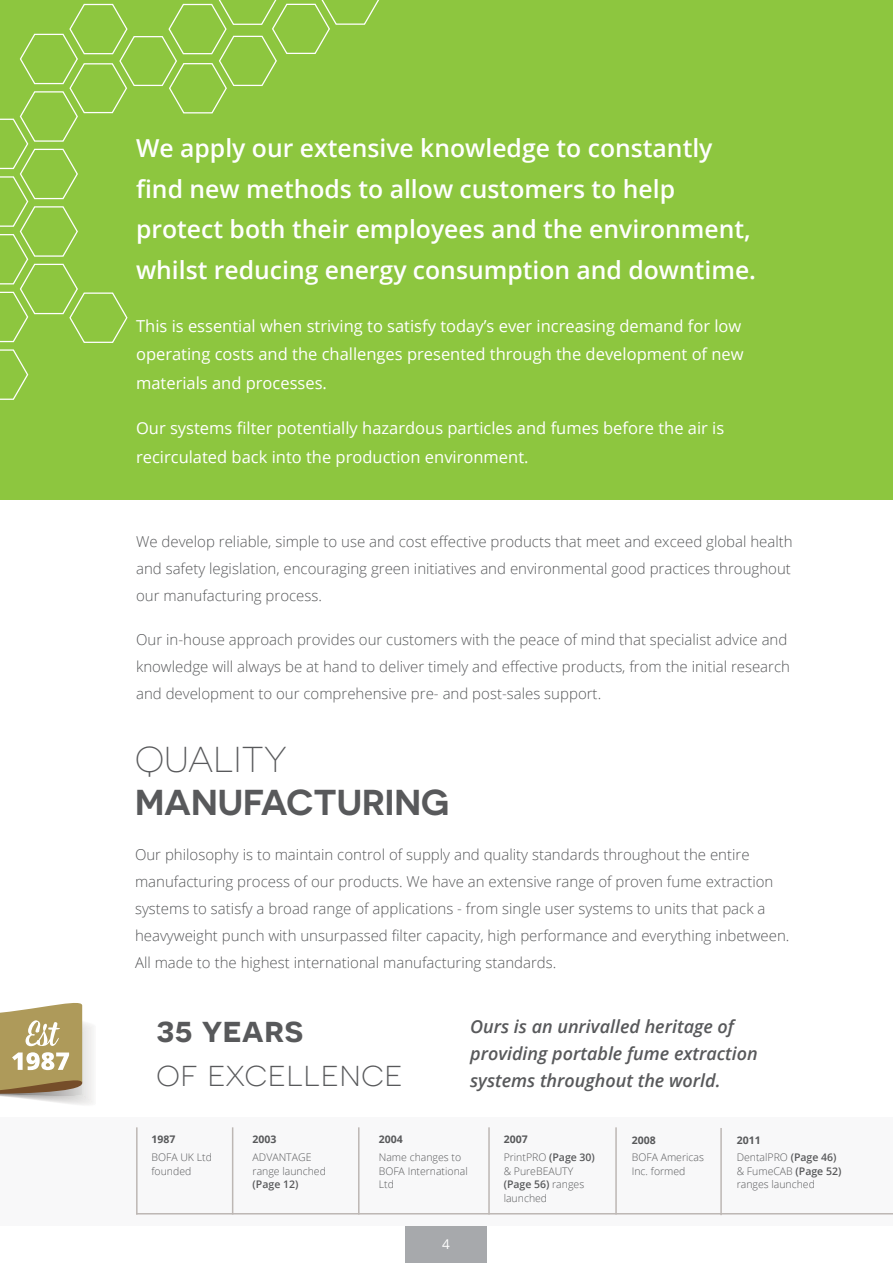
<style>
.page{position:relative;width:893px;height:1263px;background:#fff}
.page>*{position:absolute;margin:0;border:0;box-sizing:border-box;transform-origin:0 0}
.t1{font:600 36px "Novecentosanswide";color:#58595b}
.t2{font:300 36px "Novecentosanswide";color:#58595b}
.t3{font:600 24.75px/40.5px "Open Sans";color:#fff}
.t4{font:italic 600 18px/27px "Open Sans";color:#58595b}
.t5{font:16.5px/28.5px "Open Sans";color:#fff}
.t6{font:300 15px/27px "Open Sans";color:#58595b}
.t7{font:13.5px "Open Sans";color:#fff}
.t8{font:300 10.5px/13.5px "Open Sans";color:#58595b}
.t9{font:700 10.5px "Open Sans";color:#58595b}
.t10{font:600 10.5px "Open Sans";color:#58595b}
.s1{font-weight:700}
.s2{font-weight:600}
</style>
<div class="page">
<div style="left:405px;top:1225px;width:81px;height:38px;background:#a7a9ac"></div>
<div style="left:0;top:1117px;width:893px;height:109px;background:#f8f8f9"></div>
<div style="left:0;top:0;width:893px;height:500px;background:#8dc63f"></div>
<svg style="left:0;top:33px;width:128px;height:367px"></svg>
<svg style="left:69px;top:0;width:310px;height:114px"></svg>
<hr style="left:136px;top:1213px;width:757px;height:1px;background:#bdb7b4">
<hr style="left:136px;top:1127px;width:2px;height:87px;background:#bdb7b4">
<hr style="left:232px;top:1127px;width:1px;height:87px;background:#bdb7b4">
<hr style="left:358px;top:1127px;width:2px;height:87px;background:#bdb7b4">
<hr style="left:488px;top:1127px;width:2px;height:87px;background:#bdb7b4">
<hr style="left:615px;top:1127px;width:2px;height:87px;background:#bdb7b4">
<hr style="left:720px;top:1128px;width:2px;height:87px;background:#bdb7b4">
<svg style="left:0;top:1003px;width:94px;height:102px"></svg>
<h2 class="t3" style="left:136px;top:127px;width:621px">We apply our extensive knowledge to constantly find new methods to allow customers to help protect both their employees and the environment, whilst reducing energy consumption and downtime.</h2>
<p class="t5" style="left:136px;top:311px;width:609px">This is essential when striving to satisfy today’s ever increasing demand for low operating costs and the challenges presented through the development of new materials and processes.</p>
<p class="t5" style="left:136px;top:413px;width:590px">Our systems filter potentially hazardous particles and fumes before the air is recirculated back into the production environment.</p>
<p class="t6" style="left:136px;top:528px;width:658px;text-align:justify">We develop reliable, simple to use and cost effective products that meet and exceed global health and safety legislation, encouraging green initiatives and environmental good practices throughout our manufacturing process.</p>
<p class="t6" style="left:136px;top:626px;width:655px">Our in-house approach provides our customers with the peace of mind that specialist advice and knowledge will always be at hand to deliver timely and effective products, from the initial research and development to our comprehensive pre- and post-sales support.</p>
<h1 class="t2" style="left:135px;top:739px;width:153px">QUALITY</h1>
<h1 class="t1" style="left:135px;top:781px;width:316px">MANUFACTURING</h1>
<p class="t6" style="left:135px;top:841px;width:656px">Our philosophy is to maintain control of supply and quality standards throughout the entire manufacturing process of our products. We have an extensive range of proven fume extraction systems to satisfy a broad range of applications - from single user systems to units that pack a heavyweight punch with unsurpassed filter capacity, high performance and everything inbetween.<br>All made to the highest international manufacturing standards.</p>
<h1 class="t1" style="left:156px;top:1008px;width:149px">35 years</h1>
<h1 class="t2" style="left:156px;top:1052px;width:248px">of excellence</h1>
<p class="t4" style="left:470px;top:1012px;width:289px">Ours is an unrivalled heritage of providing portable fume extraction systems throughout the world.</p>
<p class="t9" style="left:151px;top:1132px;width:25px">1987</p>
<p class="t8" style="left:151px;top:1150px;width:62px">BOFA UK Ltd founded</p>
<p class="t9" style="left:253px;top:1132px;width:25px">2003</p>
<p class="t8" style="left:253px;top:1150px;width:75px">ADVANTAGE range launched</p>
<p class="t10" style="left:253px;top:1177px;width:47px">(Page 12)</p>
<p class="t9" style="left:379px;top:1132px;width:25px">2004</p>
<p class="t8" style="left:379px;top:1150px;width:91px">Name changes to<br>BOFA International<br>Ltd</p>
<p class="t7" style="left:442px;top:1234px;width:9px">4</p>
<p class="t8" style="left:504px;top:1130px;width:93px;line-height:17.7px"><span class="s1">2007<br></span>PrintPRO <span class="s2">(Page 30)</span></p>
<p class="t8" style="left:504px;top:1164px;width:82px">&amp; PureBEAUTY <span class="s2">(Page 56)</span> ranges launched</p>
<p class="t9" style="left:632px;top:1132px;width:25px">2008</p>
<p class="t8" style="left:632px;top:1150px;width:74px">BOFA Americas<br>Inc. formed</p>
<p class="t8" style="left:737px;top:1130px;width:101px;line-height:17.7px"><span class="s1">2011<br></span>DentalPRO <span class="s2">(Page 46)</span></p>
<p class="t8" style="left:737px;top:1164px;width:106px">&amp; FumeCAB <span class="s2">(Page 52) </span>ranges launched</p>
</div>
